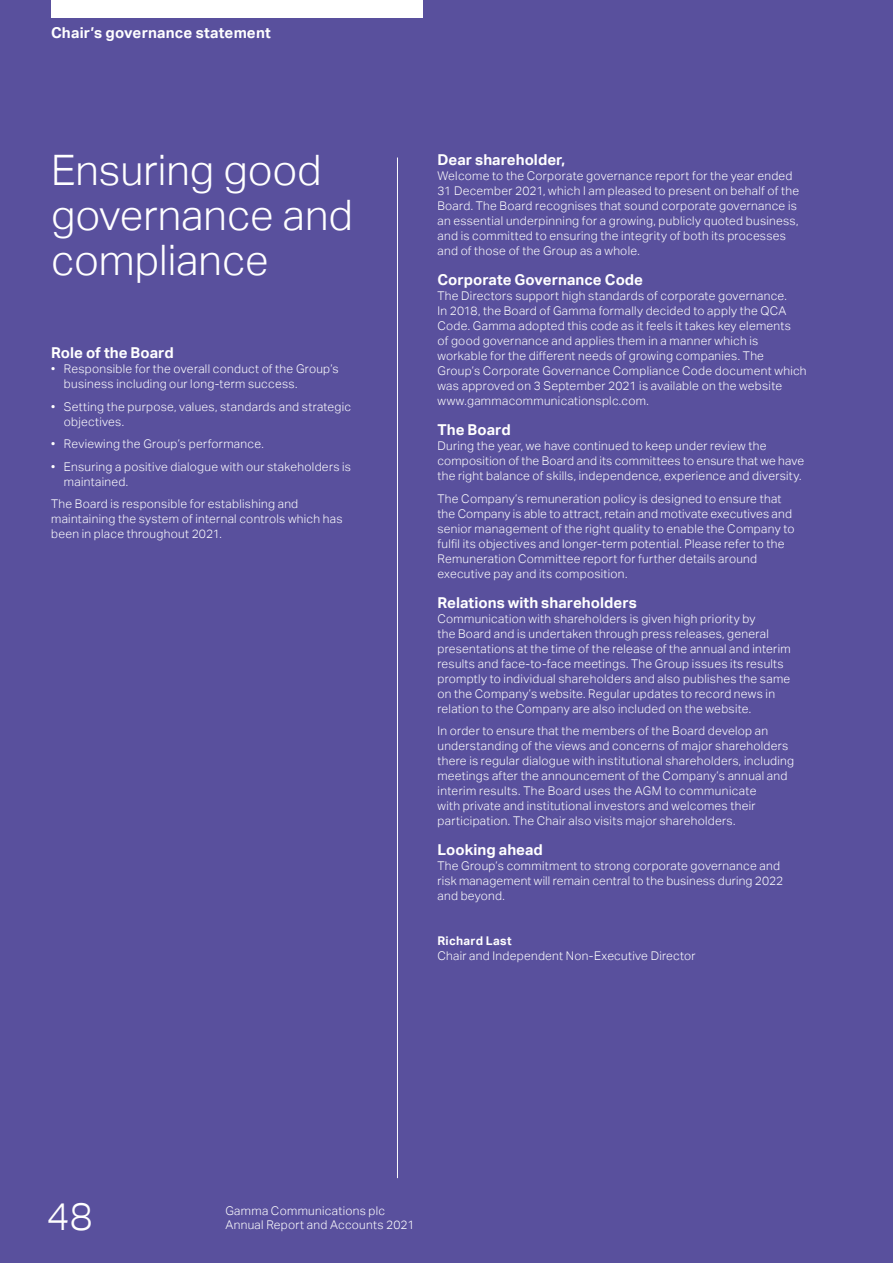
<style>
.page{position:relative;width:893px;height:1263px;background:#59509d}
.page>*{position:absolute;margin:0;border:0;box-sizing:border-box;transform-origin:0 0}
.t1{font:300 42px/45px "Aktiv Grotesk";color:#fff}
.t2{font:300 38.55px "Aktiv Grotesk";color:#fff}
.t3{font:700 15px "Aktiv Grotesk";letter-spacing:.005em;color:#fff}
.t4{font:300 12px/15px "Aktiv Grotesk";letter-spacing:.025em;color:#fff}
.t5{font:700 12px "Aktiv Grotesk";letter-spacing:.025em;color:#fff}
</style>
<div class="page">
<hr style="left:397px;top:157px;width:1px;height:1021px;background:#fff">
<div style="left:51px;top:0;width:372px;height:17px;background:#fff"></div>
<p class="t3" style="left:51px;top:24px;width:221px">Chair’s governance statement</p>
<h1 class="t1" style="left:51px;top:148px;width:303px">Ensuring good governance and compliance</h1>
<p class="t3" style="left:51px;top:344px;width:124px">Role of the Board</p>
<p class="t4" style="left:64px;top:362px;width:276px;text-indent:-13px">• Responsible for the overall conduct of the Group’s business including our long-term success.</p>
<p class="t4" style="left:64px;top:399px;width:289px;text-indent:-13px">• Setting the purpose, values, standards and strategic objectives.</p>
<p class="t4" style="left:51px;top:437px;width:214px">• Reviewing the Group’s performance.</p>
<p class="t4" style="left:64px;top:459px;width:289px;text-indent:-13px">• Ensuring a positive dialogue with our stakeholders is maintained.</p>
<p class="t4" style="left:51px;top:497px;width:293px">The Board is responsible for establishing and maintaining the system of internal controls which has been in place throughout 2021.</p>
<p class="t3" style="left:437px;top:151px;width:129px">Dear shareholder,</p>
<p class="t4" style="left:437px;top:169px;width:363px">Welcome to the Corporate governance report for the year ended 31 December 2021, which I am pleased to present on behalf of the Board. The Board recognises that sound corporate governance is an essential underpinning for a growing, publicly quoted business, and is committed to ensuring the integrity of both its processes and of those of the Group as a whole.</p>
<p class="t3" style="left:437px;top:271px;width:207px">Corporate Governance Code</p>
<p class="t4" style="left:437px;top:289px;width:371px">The Directors support high standards of corporate governance.<br>In 2018, the Board of Gamma formally decided to apply the QCA Code. Gamma adopted this code as it feels it takes key elements<br>of good governance and applies them in a manner which is workable for the different needs of growing companies. The Group’s Corporate Governance Compliance Code document which was approved on 3 September 2021 is available on the website www.gammacommunicationsplc.com.</p>
<p class="t3" style="left:437px;top:421px;width:75px">The Board</p>
<p class="t4" style="left:437px;top:439px;width:368px">During the year, we have continued to keep under review the composition of the Board and its committees to ensure that we have the right balance of skills, independence, experience and diversity.</p>
<p class="t4" style="left:437px;top:491px;width:359px">The Company’s remuneration policy is designed to ensure that the Company is able to attract, retain and motivate executives and senior management of the right quality to enable the Company to fulfil its objectives and longer-term potential. Please refer to the Remuneration Committee report for further details around executive pay and its composition.</p>
<p class="t3" style="left:437px;top:594px;width:201px">Relations with shareholders</p>
<p class="t4" style="left:437px;top:611px;width:355px">Communication with shareholders is given high priority by<br>the Board and is undertaken through press releases, general presentations at the time of the release of the annual and interim results and face-to-face meetings. The Group issues its results promptly to individual shareholders and also publishes the same on the Company’s website. Regular updates to record news in relation to the Company are also included on the website.</p>
<p class="t4" style="left:437px;top:724px;width:358px">In order to ensure that the members of the Board develop an understanding of the views and concerns of major shareholders there is regular dialogue with institutional shareholders, including meetings after the announcement of the Company’s annual and interim results. The Board uses the AGM to communicate<br>with private and institutional investors and welcomes their participation. The Chair also visits major shareholders.</p>
<p class="t3" style="left:437px;top:841px;width:107px">Looking ahead</p>
<p class="t4" style="left:437px;top:859px;width:347px">The Group’s commitment to strong corporate governance and risk management will remain central to the business during 2022 and beyond.</p>
<p class="t5" style="left:437px;top:934px;width:76px">Richard Last</p>
<p class="t4" style="left:437px;top:949px;width:260px">Chair and Independent Non-Executive Director</p>
<h2 class="t2" style="left:47px;top:1194px;width:47px">48</h2>
<p class="t4" style="left:225px;top:1203px;width:161px">Gamma Communications plc</p>
<p class="t4" style="left:225px;top:1217px;width:191px">Annual Report and Accounts 2021</p>
</div>
